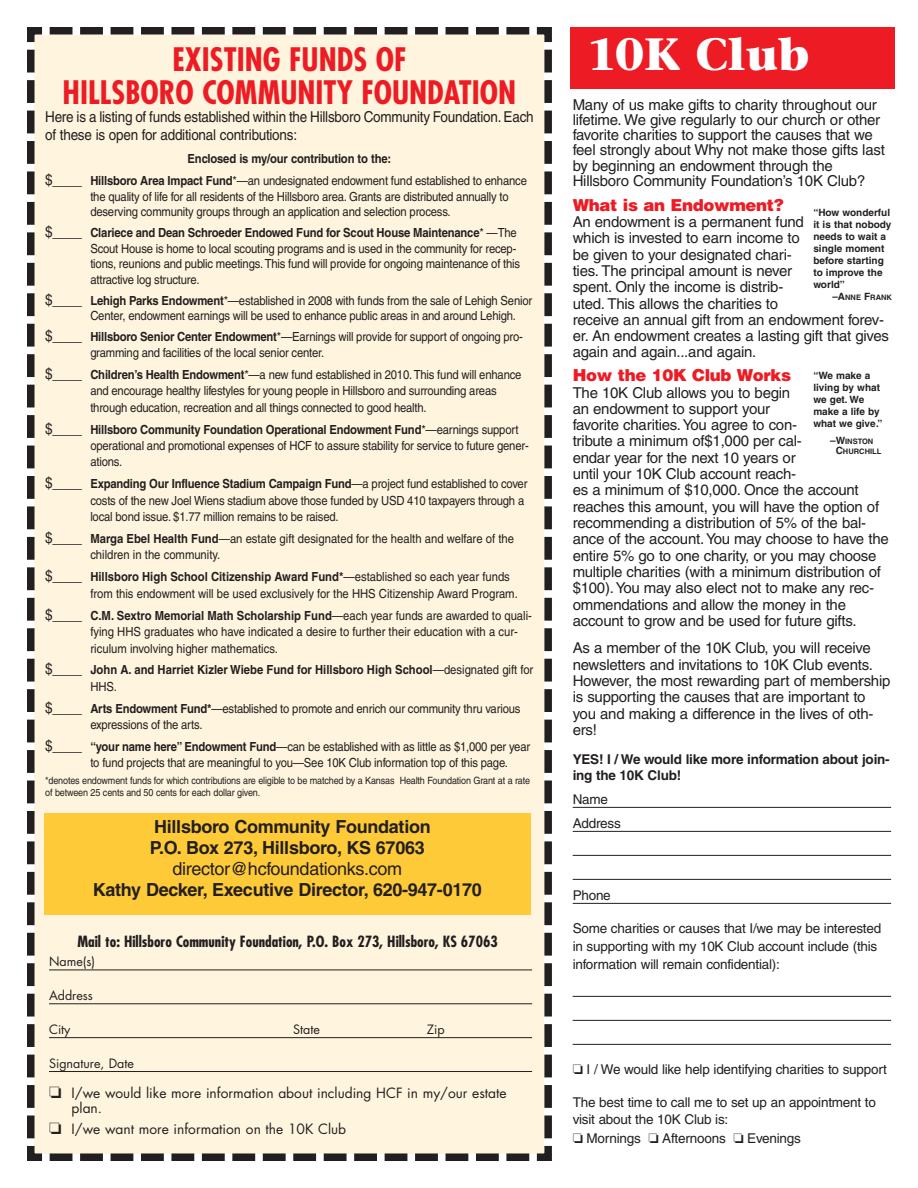
<style>
.page{position:relative;width:918px;height:1188px;background:#fff}
.page>*{position:absolute;margin:0;border:0;box-sizing:border-box;transform-origin:0 0}
.t1{font:700 45.15px "Stone Serif";color:#fff}
.t2{font:700 condensed 31.5px/33.2px "Futura";color:#ed1c24;text-align:center}
.t3{font:700 18px/21px "Helvetica";letter-spacing:-.015em;color:#231f20}
.t4{font:18px "Helvetica";letter-spacing:-.015em;color:#231f20}
.t5{font:900 16.5px "Helvetica";letter-spacing:-.02em;color:#ed1c24}
.t6{font:15px/16.4px "Helvetica";letter-spacing:-.015em;color:#231f20}
.t7{font:15px/18.1px "Helvetica";letter-spacing:-.015em;color:#231f20;scale:.9 1}
.t8{font:700 condensed 15px "Futura";color:#231f20}
.t9{font:13.8px/15px "Futura";color:#231f20}
.t10{font:13.5px/18px "Helvetica";letter-spacing:-.015em;color:#231f20}
.t11{font:700 13.5px/16.2px "Helvetica";letter-spacing:-.015em;color:#231f20}
.t12{font:12.6px/16.5px "Helvetica";letter-spacing:-.015em;color:#231f20;scale:.9 1}
.t13{font:700 12.6px/22.4px "Helvetica";color:#231f20;text-align:center;scale:.9 1}
.t14{font:12.6px "Futura";color:#231f20}
.t15{font:10.05px/12.8px "Helvetica";letter-spacing:-.015em;color:#231f20;scale:.9 1}
.t16{font:700 10.05px/12px "Helvetica";color:#231f20}
.t17{font:700 7.5px/10.1px "Helvetica";color:#231f20}
.s1{font-weight:400;font-size:15px}
.s2{font-weight:400}
.s3{font-size:15px}
.s4{font-weight:700}
.s5{font-size:10.05px}
</style>
<div class="page">
<div style="left:27px;top:27px;width:525px;height:1134px;background:#fff4dd"></div>
<hr style="left:49px;top:969px;width:483px;height:1px;background:#231f20">
<hr style="left:49px;top:1003px;width:483px;height:1px;background:#231f20">
<hr style="left:49px;top:1037px;width:483px;height:1px;background:#231f20">
<hr style="left:49px;top:1071px;width:483px;height:1px;background:#231f20">
<div style="left:570px;top:27px;width:325px;height:61px;background:#ed1c24"></div>
<div style="left:44px;top:813px;width:487px;height:101px;background:#ffca38"></div>
<hr style="left:573px;top:807px;width:318px;height:1px;background:#231f20">
<hr style="left:573px;top:831px;width:318px;height:1px;background:#231f20">
<hr style="left:573px;top:855px;width:318px;height:1px;background:#231f20">
<hr style="left:573px;top:879px;width:318px;height:1px;background:#231f20">
<hr style="left:573px;top:903px;width:318px;height:1px;background:#231f20">
<hr style="left:573px;top:996px;width:318px;height:1px;background:#231f20">
<hr style="left:573px;top:1020px;width:318px;height:1px;background:#231f20">
<hr style="left:573px;top:1044px;width:318px;height:1px;background:#231f20">
<h2 class="t2" style="left:63px;top:45px;width:455px">EXISTING FUNDS OF<br>HILLSBORO COMMUNITY FOUNDATION</h2>
<p class="t7" style="left:45px;top:109px;width:544px">Here is a listing of funds established within the Hillsboro Community Foundation. Each of these is open for additional contributions:</p>
<p class="t13" style="left:45px;top:148px;width:537px">Enclosed is my/our contribution to the:<br><span class="s1">$____</span> Hillsboro Area Impact Fund<span class="s2">*—an undesignated endowment fund established to enhance</span></p>
<p class="t12" style="left:90px;top:190px;width:466px;line-height:15.6px">the quality of life for all residents of the Hillsboro area. Grants are distributed annually to deserving community groups through an application and selection process.</p>
<p class="t12" style="left:90px;top:226px;width:479px;line-height:15.6px;text-indent:-45px"><span class="s3">$____</span> <span class="s4">Clariece and Dean Schroeder Endowed Fund for Scout House Maintenance</span>* —The Scout House is home to local scouting programs and is used in the community for recep&shy;tions, reunions and public meetings. This fund will provide for ongoing maintenance of this attractive log structure.</p>
<p class="t12" style="left:90px;top:294px;width:493px;line-height:15.6px;text-indent:-45px"><span class="s3">$____</span> <span class="s4">Lehigh Parks Endowment</span>*—established in 2008 with funds from the sale of Lehigh Senior<br>Center, endowment earnings will be used to enhance public areas in and around Lehigh.</p>
<p class="t12" style="left:90px;top:330px;width:482px;line-height:15.6px;text-indent:-45px"><span class="s3">$____</span> <span class="s4">Hillsboro Senior Center Endowment</span>*—Earnings will provide for support of ongoing pro&shy;gramming and facilities of the local senior center.</p>
<p class="t12" style="left:90px;top:367px;width:481px;text-indent:-45px"><span class="s3">$____</span> <span class="s4">Children’s Health Endowment</span>*—a new fund established in 2010. This fund will enhance and encourage healthy lifestyles for young people in Hillsboro and surrounding areas through education, recreation and all things connected to good health.</p>
<p class="t12" style="left:90px;top:422px;width:489px;text-indent:-45px"><span class="s3">$____</span> <span class="s4">Hillsboro Community Foundation Operational Endowment Fund</span>*—earnings support operational and promotional expenses of HCF to assure stability for service to future gener&shy;ations.</p>
<p class="t12" style="left:90px;top:477px;width:487px;text-indent:-45px"><span class="s3">$____</span> <span class="s4">Expanding Our Influence Stadium Campaign Fund</span>—a project fund established to cover costs of the new Joel Wiens stadium above those funded by USD 410 taxpayers through a local bond issue. $1.77 million remains to be raised.</p>
<p class="t12" style="left:90px;top:532px;width:472px;text-indent:-45px"><span class="s3">$____</span> <span class="s4">Marga Ebel Health Fund</span>—an estate gift designated for the health and welfare of the children in the community.</p>
<p class="t12" style="left:90px;top:570px;width:477px;text-indent:-45px"><span class="s3">$____</span> <span class="s4">Hillsboro High School Citizenship Award Fund*</span>—established so each year funds from this endowment will be used exclusively for the HHS Citizenship Award Program.</p>
<p class="t12" style="left:90px;top:608px;width:492px;text-indent:-45px"><span class="s3">$____</span> <span class="s4">C.M. Sextro Memorial Math Scholarship Fund</span>—each year funds are awarded to quali&shy;fying HHS graduates who have indicated a desire to further their education with a cur&shy;riculum involving higher mathematics.</p>
<p class="t13" style="left:90px;top:663px;width:494px;line-height:16.5px;text-align:left;text-indent:-45px"><span class="s1">$____</span> John A. and Harriet Kizler Wiebe Fund for Hillsboro High School<span class="s2">—designated gift for<br>HHS.</span></p>
<p class="t12" style="left:90px;top:701px;width:480px;text-indent:-45px"><span class="s3">$____</span> <span class="s4">Arts Endowment Fund*</span>—established to promote and enrich our community thru various expressions of the arts.</p>
<p class="t12" style="left:90px;top:740px;width:490px;text-indent:-45px"><span class="s3">$____</span> <span class="s4">“your name here” Endowment Fund</span>—can be established with as little as $1,000 per year to fund projects that are meaningful to you—See 10K Club information top of this page.</p>
<p class="t15" style="left:45px;top:775px;width:540px">*denotes endowment funds for which contributions are eligible to be matched by a Kansas Health Foundation Grant at a rate of between 25 cents and 50 cents for each dollar given.</p>
<h3 class="t3" style="left:150px;top:818px;width:282px">Hillsboro Community Foundation<br>P.O. Box 273, Hillsboro, KS 67063</h3>
<h3 class="t4" style="left:172px;top:862px;width:231px">director@hcfoundationks.com</h3>
<h3 class="t3" style="left:93px;top:881px;width:391px">Kathy Decker, Executive Director, 620-947-0170</h3>
<p class="t8" style="left:77px;top:935px;width:422px">Mail to: Hillsboro Community Foundation, P.O. Box 273, Hillsboro, KS 67063</p>
<p class="t14" style="left:49px;top:956px;width:48px">Name(s)</p>
<p class="t14" style="left:49px;top:990px;width:45px">Address</p>
<p class="t14" style="left:49px;top:1023px;width:23px">City</p>
<p class="t14" style="left:293px;top:1023px;width:28px">State</p>
<p class="t14" style="left:427px;top:1023px;width:19px">Zip</p>
<p class="t14" style="left:49px;top:1057px;width:86px">Signature, Date</p>
<p class="t9" style="left:72px;top:1086px;width:437px;text-indent:-23px">❏ I/we would like more information about including HCF in my/our estate plan.</p>
<p class="t9" style="left:49px;top:1123px;width:299px">❏ I/we want more information on the 10K Club</p>
<h1 class="t1" style="left:587px;top:37px;width:224px">10K Club</h1>
<p class="t6" style="left:573px;top:99px;width:314px;line-height:15px">Many of us make gifts to charity throughout our lifetime. We give regularly to our church or other favorite charities to support the causes that we feel strongly about Why not make those gifts last by beginning an endowment through the Hillsboro Community Foundation’s 10K Club?</p>
<h3 class="t5" style="left:573px;top:199px;width:213px">What is an Endowment?</h3>
<p class="t6" style="left:573px;top:215px;width:318px">An endowment is a permanent fund<br>which is invested to earn income to<br>be given to your designated chari-<br>ties. The principal amount is never<br>spent. Only the income is distrib-<br>uted. This allows the charities to<br>receive an annual gift from an endowment forev&shy;er. An endowment creates a lasting gift that gives again and again...and again.</p>
<h3 class="t5" style="left:573px;top:369px;width:220px">How the 10K Club Works</h3>
<p class="t6" style="left:573px;top:386px;width:318px">The 10K Club allows you to begin<br>an endowment to support your<br>favorite charities. You agree to con-<br>tribute a minimum of$1,000 per cal-<br>endar year for the next 10 years or<br>until your 10K Club account reach-<br>es a minimum of $10,000. Once the account reaches this amount, you will have the option of recommending a distribution of 5% of the bal&shy;ance of the account. You may choose to have the entire 5% go to one charity, or you may choose multiple charities (with a minimum distribution of $100). You may also elect not to make any rec&shy;ommendations and allow the money in the account to grow and be used for future gifts.</p>
<p class="t6" style="left:573px;top:641px;width:319px">As a member of the 10K Club, you will receive newsletters and invitations to 10K Club events.<br>However, the most rewarding part of membership is supporting the causes that are important to you and making a difference in the lives of oth&shy;ers!</p>
<p class="t11" style="left:573px;top:753px;width:319px">YES! I / We would like more information about join&shy;ing the 10K Club!</p>
<p class="t10" style="left:573px;top:789px;width:50px;line-height:24px">Name<br>Address</p>
<p class="t16" style="left:813px;top:208px;width:80px">“How wonderful it is that nobody needs to wait a single moment before starting to improve the world”</p>
<p class="t17" style="left:832px;top:294px;width:61px"><span class="s5">–A</span>NNE <span class="s5">F</span>RANK</p>
<p class="t16" style="left:813px;top:370px;width:71px">“We make a living by what we get. We make a life by what we give.”</p>
<p class="t17" style="left:836px;top:437px;width:47px;text-indent:-6px"><span class="s5">–W</span>INSTON<br><span class="s5">C</span>HURCHILL</p>
<p class="t10" style="left:573px;top:888px;width:40px">Phone</p>
<p class="t10" style="left:573px;top:921px;width:310px">Some charities or causes that I/we may be interested in supporting with my 10K Club account include (this information will remain confidential):</p>
<p class="t10" style="left:573px;top:1062px;width:316px">❏ I / We would like help identifying charities to support</p>
<p class="t10" style="left:573px;top:1096px;width:305px;line-height:16.5px">The best time to call me to set up an appointment to visit about the 10K Club is:</p>
<p class="t10" style="left:573px;top:1131px;width:230px">❏ Mornings ❏ Afternoons ❏ Evenings</p>
</div>
